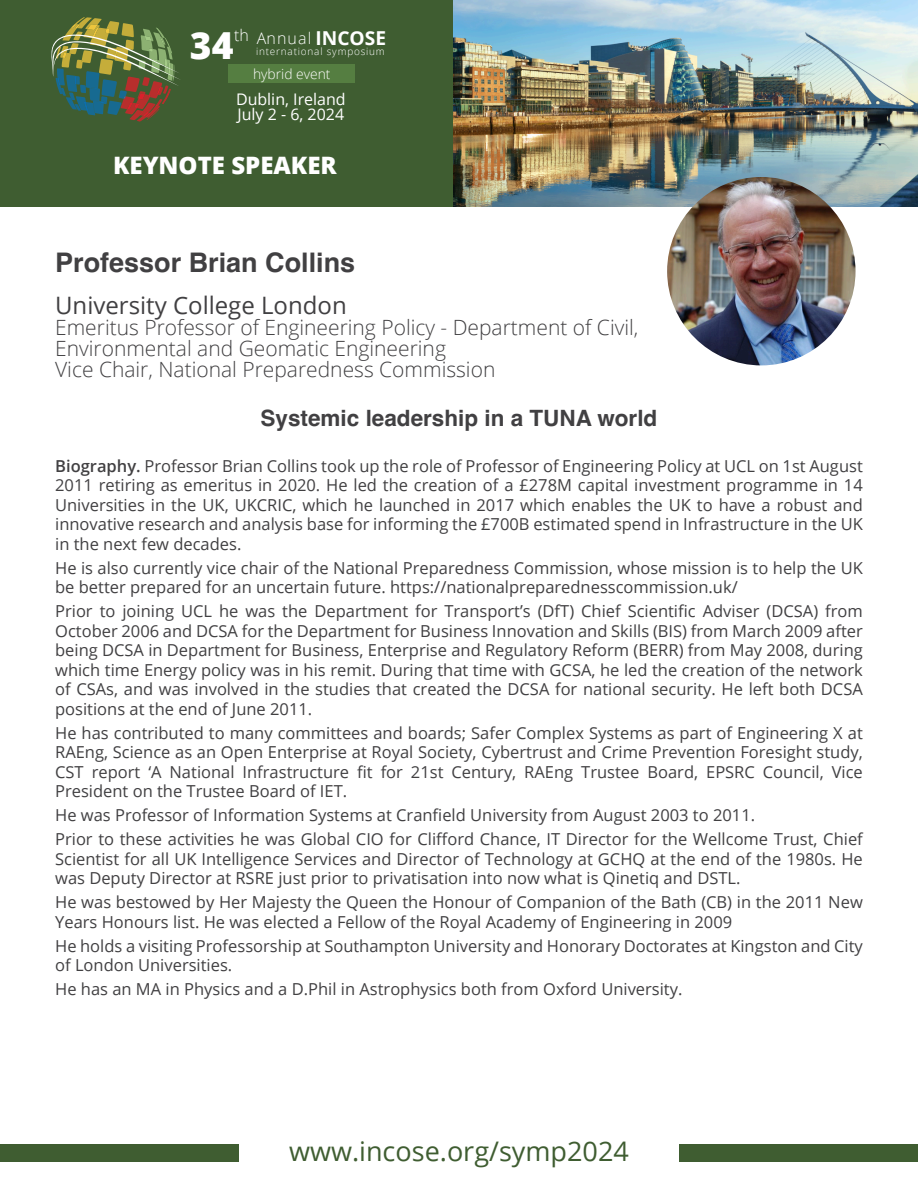
<style>
.page{position:relative;width:918px;height:1188px;background:#fff}
.page>*{position:absolute;margin:0;border:0;box-sizing:border-box;transform-origin:0 0}
.t1{font:800 37.2px "Open Sans";color:#fff}
.t2{font:27px "Open Sans";color:#3f5d31}
.t3{font:700 27px "Helvetica";color:#414042}
.t4{font:24px "Open Sans";color:#414042}
.t5{font:800 24px "Open Sans";color:#fff}
.t6{font:700 22.5px "Helvetica";color:#414042}
.t7{font:300 21px/21px "Open Sans";color:#414042}
.t8{font:16.5px/19.5px "Open Sans";color:#414042}
.t9{font:15.9px/15.3px "Open Sans";color:#fff}
.t10{font:300 15.9px "Open Sans";letter-spacing:.07em;color:#fff}
.t11{font:300 13.8px "Open Sans";color:#fff}
.t12{font:300 10.05px "Open Sans";letter-spacing:.08em;color:#fff}
.s1{font-weight:700;font-size:19.2px}
.s2{font-weight:600}
</style>
<div class="page">
<div style="left:0;top:0;width:918px;height:206px;background:#3f5d31"></div>
<div style="left:0;top:1144px;width:238px;height:18px;background:#3f5d31"></div>
<div style="left:680px;top:1144px;width:238px;height:18px;background:#3f5d31"></div>
<img style="left:453px;top:0;width:465px;height:206px">
<div style="left:229px;top:64px;width:126px;height:19px;background:#557e41"></div>
<svg style="left:51px;top:17px;width:129px;height:105px"></svg>
<img style="left:667px;top:177px;width:189px;height:188px;border-radius:50%">
<p class="t10" style="left:234px;top:29px;width:16px">th</p>
<h1 class="t1" style="left:190px;top:31px;width:45px">34</h1>
<p class="t10" style="left:257px;top:32px;width:131px">Annual <span class="s1">INCOSE</span></p>
<p class="t12" style="left:256px;top:48px;width:130px">international symposium</p>
<p class="t11" style="left:253px;top:68px;width:79px">hybrid event</p>
<p class="t9" style="left:236px;top:93px;width:111px">Dublin, Ireland<br>July 2 - 6, 2024</p>
<h3 class="t5" style="left:113px;top:156px;width:225px">KEYNOTE SPEAKER</h3>
<h2 class="t3" style="left:55px;top:252px;width:302px">Professor Brian Collins</h2>
<h3 class="t4" style="left:55px;top:295px;width:293px">University College London</h3>
<p class="t7" style="left:55px;top:319px;width:585px">Emeritus Professor of Engineering Policy - Department of Civil,<br>Environmental and Geomatic Engineering<br>Vice Chair, National Preparedness Commission</p>
<h3 class="t6" style="left:261px;top:410px;width:398px">Systemic leadership in a TUNA world</h3>
<p class="t8" style="left:55px;top:458px;width:809px;text-align:justify"><span class="s2">Biography.</span> Professor Brian Collins took up the role of Professor of Engineering Policy at UCL on 1st August 2011 retiring as emeritus in 2020. He led the creation of a £278M capital investment programme in 14<br>Universities in the UK, UKCRIC, which he launched in 2017 which enables the UK to have a robust and innovative research and analysis base for informing the £700B estimated spend in Infrastructure in the UK in the next few decades.</p>
<p class="t8" style="left:55px;top:560px;width:809px">He is also currently vice chair of the National Preparedness Commission, whose mission is to help the UK be better prepared for an uncertain future. https://nationalpreparednesscommission.uk/</p>
<p class="t8" style="left:55px;top:603px;width:809px;text-align:justify">Prior to joining UCL he was the Department for Transport’s (DfT) Chief Scientific Adviser (DCSA) from October 2006 and DCSA for the Department for Business Innovation and Skills (BIS) from March 2009 after being DCSA in Department for Business, Enterprise and Regulatory Reform (BERR) from May 2008, during which time Energy policy was in his remit. During that time with GCSA, he led the creation of the network of CSAs, and was involved in the studies that created the DCSA for national security. He left both DCSA positions at the end of June 2011.</p>
<p class="t8" style="left:55px;top:725px;width:809px;text-align:justify">He has contributed to many committees and boards; Safer Complex Systems as part of Engineering X at RAEng, Science as an Open Enterprise at Royal Society, Cybertrust and Crime Prevention Foresight study, CST report ‘A National Infrastructure fit for 21st Century, RAEng Trustee Board, EPSRC Council, Vice President on the Trustee Board of IET.</p>
<p class="t8" style="left:55px;top:805px;width:809px;line-height:24px">He was Professor of Information Systems at Cranfield University from August 2003 to 2011.<br>Prior to these activities he was Global CIO for Clifford Chance, IT Director for the Wellcome Trust, Chief</p>
<p class="t8" style="left:55px;top:851px;width:809px">Scientist for all UK Intelligence Services and Director of Technology at GCHQ at the end of the 1980s. He was Deputy Director at RSRE just prior to privatisation into now what is Qinetiq and DSTL.</p>
<p class="t8" style="left:55px;top:894px;width:809px">He was bestowed by Her Majesty the Queen the Honour of Companion of the Bath (CB) in the 2011 New<br>Years Honours list. He was elected a Fellow of the Royal Academy of Engineering in 2009</p>
<p class="t8" style="left:55px;top:938px;width:809px">He holds a visiting Professorship at Southampton University and Honorary Doctorates at Kingston and City of London Universities.</p>
<p class="t8" style="left:55px;top:981px;width:629px">He has an MA in Physics and a D.Phil in Astrophysics both from Oxford University.</p>
<h2 class="t2" style="left:289px;top:1140px;width:341px">www.incose.org/symp2024</h2>
</div>
